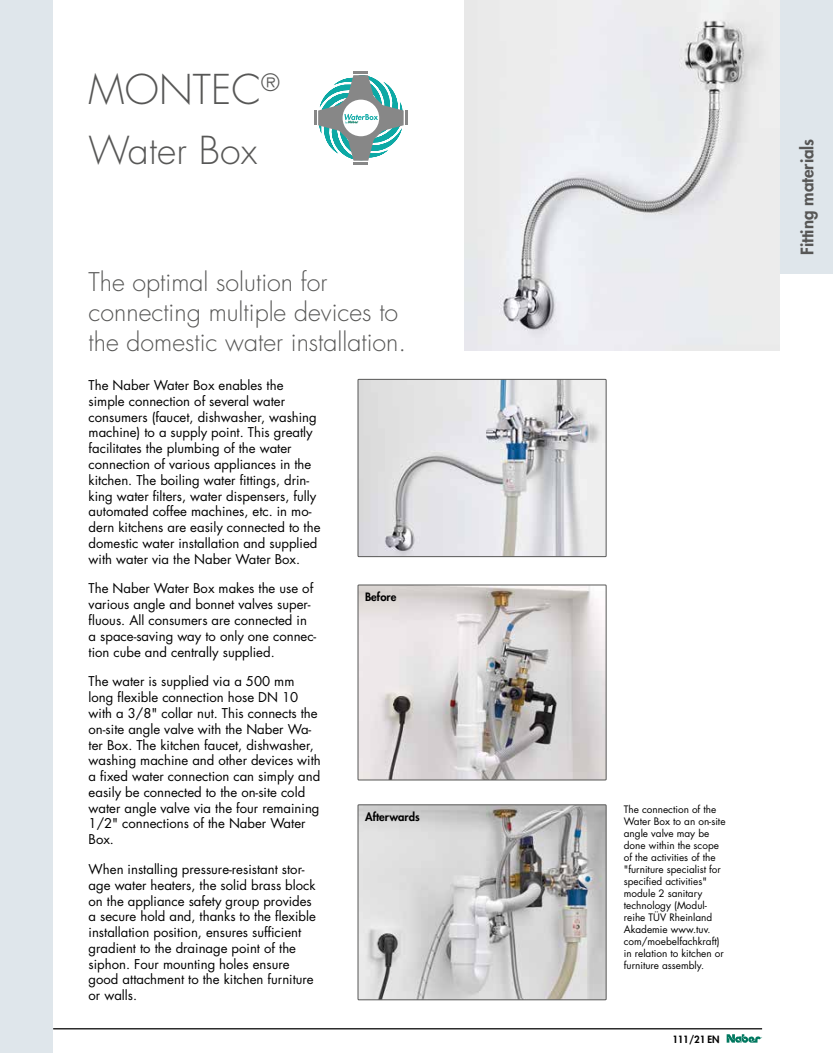
<style>
.page{position:relative;width:833px;height:1053px;background:#fff}
.page>*{position:absolute;margin:0;border:0;box-sizing:border-box;transform-origin:0 0}
.t1{font:300 40px "Futura Std";letter-spacing:.005em;color:#575756}
.t2{font:300 37.5px "Futura Std";letter-spacing:.005em;color:#575756}
.t3{font:300 25px/30px "Futura Std";color:#575756}
.t4{font:800 16.88px "Futura Std";color:#575756}
.t5{font:13.12px/15.8px "Futura Std";color:#000}
.t6{font:800 11.25px "Futura Std";color:#000}
.t7{font:10px/12px "Futura Std";color:#000}
.t8{font:800 9.75px "Futura Std";letter-spacing:-.025em;color:#000}
</style>
<div class="page">
<hr style="left:53px;top:1028px;width:709px;height:1px;background:#000">
<svg style="left:726px;top:1034px;width:36px;height:8px"></svg>
<div style="left:0;top:0;width:53px;height:1052px;background:#dfe6eb"></div>
<div style="left:780px;top:0;width:53px;height:273px;background:#dfe6eb"></div>
<img style="left:360px;top:381px;width:244px;height:173px">
<div style="left:358px;top:379px;width:248px;height:177px;border:1px solid #575756"></div>
<img style="left:360px;top:586px;width:244px;height:192px">
<div style="left:358px;top:584px;width:248px;height:196px;border:1px solid #575756"></div>
<img style="left:360px;top:806px;width:244px;height:191px">
<div style="left:358px;top:804px;width:248px;height:195px;border:1px solid #575756"></div>
<hr style="left:405px;top:111px;width:3px;height:14px;background:#878787">
<hr style="left:314px;top:111px;width:3px;height:14px;background:#878787">
<hr style="left:353px;top:71px;width:15px;height:3px;background:#878787">
<hr style="left:353px;top:162px;width:15px;height:3px;background:#878787">
<svg style="left:318px;top:75px;width:86px;height:86px"></svg>
<img style="left:464px;top:0;width:316px;height:351px">
<h1 class="t1" style="left:89px;top:65px;width:193px">MONTEC<sup>®</sup></h1>
<h2 class="t2" style="left:89px;top:127px;width:170px">Water Box</h2>
<h3 class="t3" style="left:89px;top:267px;width:319px">The optimal solution for connecting multiple devices to the domestic water installation.</h3>
<p class="t5" style="left:89px;top:377px;width:233px">The Naber Water Box enables the simple connection of several water consumers (faucet, dishwasher, washing machine) to a supply point. This greatly facilitates the plumbing of the water connection of various appliances in the kitchen. The boiling water fittings, drin&shy;king water filters, water dispensers, fully automated coffee machines, etc. in mo&shy;dern kitchens are easily connected to the domestic water installation and supplied with water via the Naber Water Box.</p>
<p class="t5" style="left:89px;top:581px;width:229px">The Naber Water Box makes the use of various angle and bonnet valves super&shy;fluous. All consumers are connected in a space-saving way to only one connec&shy;tion cube and centrally supplied.</p>
<p class="t5" style="left:89px;top:674px;width:234px">The water is supplied via a 500 mm long flexible connection hose DN 10 with a 3/8" collar nut. This connects the on-site angle valve with the Naber Wa&shy;ter Box. The kitchen faucet, dishwasher, washing machine and other devices with a fixed water connection can simply and easily be connected to the on-site cold water angle valve via the four remaining 1/2" connections of the Naber Water Box.</p>
<p class="t5" style="left:89px;top:861px;width:229px">When installing pressure-resistant stor&shy;age water heaters, the solid brass block on the appliance safety group provides a secure hold and, thanks to the flexible installation position, ensures sufficient gradient to the drainage point of the siphon. Four mounting holes ensure good attachment to the kitchen furniture or walls.</p>
<p class="t6" style="left:365px;top:590px;width:33px">Before</p>
<p class="t6" style="left:365px;top:809px;width:56px">Afterwards</p>
<p class="t7" style="left:624px;top:803px;width:103px">The connection of the<br>Water Box to an on-site angle valve may be done within the scope of the activities of the "furniture specialist for specified activities" module 2 sanitary technology (Modul&shy;reihe TÜV Rheinland<br>Akademie www.tuv. com/moebelfachkraft) in relation to kitchen or furniture assembly.</p>
<p class="t8" style="left:672px;top:1032px;width:49px">111/21 EN</p>
<p class="t4" style="left:796px;top:255px;width:118px;rotate:-90deg">Fitting materials</p>
</div>
